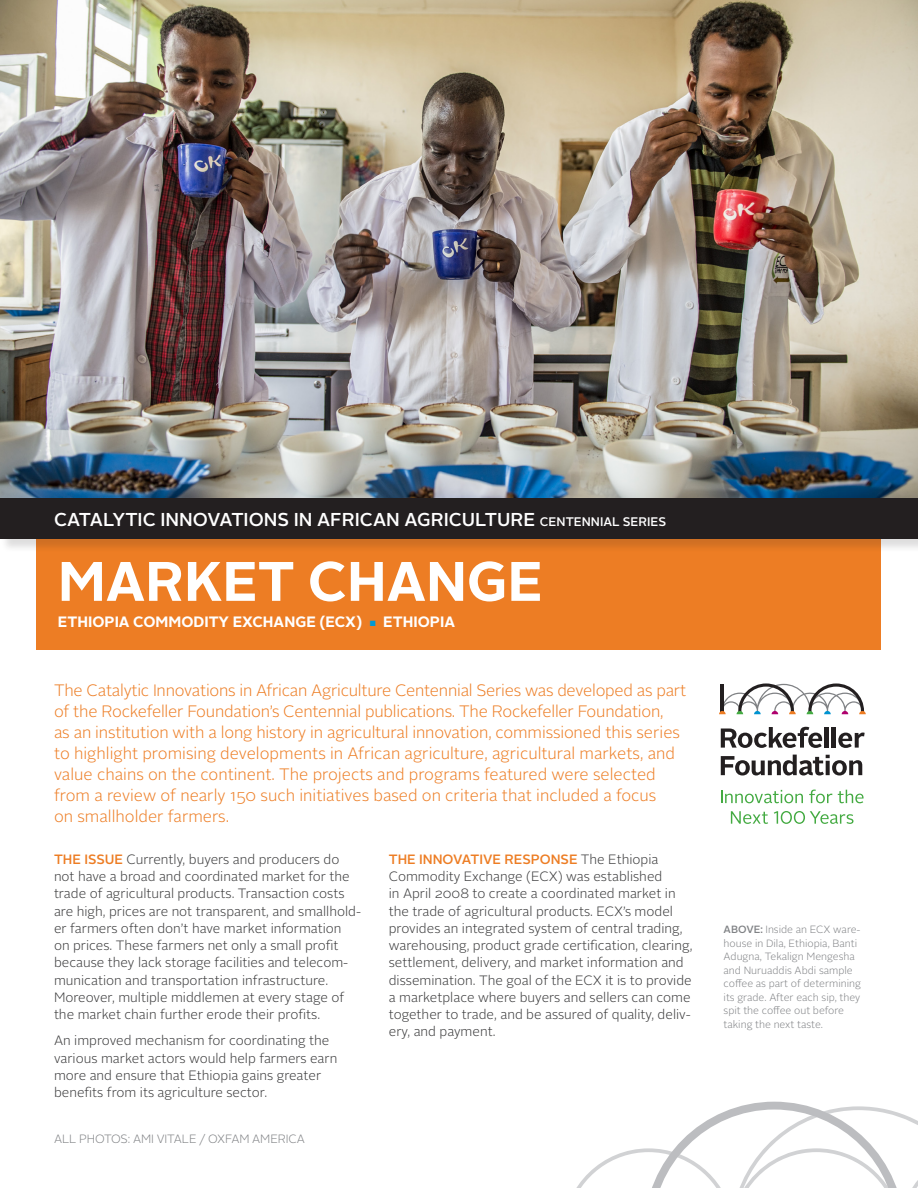
<style>
.page{position:relative;width:918px;height:1188px;background:#fff}
.page>*{position:absolute;margin:0;border:0;box-sizing:border-box;transform-origin:0 0}
.Body{font:700 55.5px "Alright Sans";color:#fff}
.Body-2{font:500 18.6px "Alright Sans";color:#fff}
.Deck{font:300 16.5px/21px "Alright Sans";letter-spacing:-.01em;color:#ed7d24}
.Body-3{font:700 15px "Alright Sans";color:#fff}
.Body-4{font:300 13.5px/17.2px "Alright Sans";color:#383839}
.t1{font:300 12px "Alright Sans";letter-spacing:-.01em;color:#808285}
.t2{font:300 10.5px/13.5px "Alright Sans";color:#808285}
.s1{font-size:12.45px}
.s2{font-size:7.5px;color:#0099d4}
.s3{font-weight:500;color:#ed7d24}
.s4{font-weight:500}
</style>
<div class="page">
<svg style="left:721px;top:790px;width:82px;height:13px"></svg>
<svg style="left:809px;top:790px;width:23px;height:13px"></svg>
<svg style="left:838px;top:790px;width:26px;height:13px"></svg>
<svg style="left:731px;top:811px;width:37px;height:13px"></svg>
<svg style="left:774px;top:811px;width:79px;height:13px"></svg>
<svg style="left:721px;top:727px;width:101px;height:21px"></svg>
<hr style="left:825px;top:727px;width:4px;height:21px;background:#231f20">
<hr style="left:832px;top:727px;width:4px;height:21px;background:#231f20">
<svg style="left:838px;top:733px;width:27px;height:15px"></svg>
<svg style="left:721px;top:755px;width:141px;height:21px"></svg>
<svg style="left:719px;top:683px;width:147px;height:31px"></svg>
<svg style="left:576px;top:1102px;width:342px;height:86px"></svg>
<img style="left:0;top:0;width:918px;height:499px">
<div style="left:36px;top:538px;width:844px;height:112px;background:#ed7d24"></div>
<div style="left:1px;top:500px;width:917px;height:53px;background:#231f20;opacity:.15"></div>
<div style="left:0;top:499px;width:918px;height:40px;background:#231f20"></div>
<p class="Body-2" style="left:54px;top:506px;width:614px">CATALYTIC INNOVATIONS IN AFRICAN AGRICULTURE <span class="s1">CENTENNIAL SERIES</span></p>
<p class="Body" style="left:58px;top:543px;width:486px">MARKET CHANGE</p>
<p class="Body-3" style="left:58px;top:611px;width:399px">ETHIOPIA COMMODITY EXCHANGE (ECX) <span class="s2">■</span> ETHIOPIA</p>
<p class="Deck" style="left:54px;top:680px;width:634px">The Catalytic Innovations in African Agriculture Centennial Series was developed as part of the Rockefeller Foundation’s Centennial publications. The Rockefeller Foundation,<br>as an institution with a long history in agricultural innovation, commissioned this series to highlight promising developments in African agriculture, agricultural markets, and value chains on the continent. The projects and programs featured were selected from a review of nearly 150 such initiatives based on criteria that included a focus<br>on smallholder farmers.</p>
<p class="Body-4" style="left:54px;top:851px;width:309px"><span class="s3">THE ISSUE</span> Currently, buyers and producers do not have a broad and coordinated market for the trade of agricultural products. Transaction costs are high, prices are not transparent, and smallhold&shy;er farmers often don’t have market information<br>on prices. These farmers net only a small profit because they lack storage facilities and telecom&shy;munication and transportation infrastructure.<br>Moreover, multiple middlemen at every stage of the market chain further erode their profits.</p>
<p class="Body-4" style="left:54px;top:1032px;width:285px">An improved mechanism for coordinating the various market actors would help farmers earn more and ensure that Ethiopia gains greater benefits from its agriculture sector.</p>
<p class="t1" style="left:54px;top:1131px;width:253px">ALL PHOTOS: AMI VITALE / OXFAM AMERICA</p>
<p class="Body-4" style="left:389px;top:851px;width:305px"><span class="s3">THE INNOVATIVE RESPONSE</span> The Ethiopia Commodity Exchange (ECX) was established<br>in April 2008 to create a coordinated market in the trade of agricultural products. ECX’s model provides an integrated system of central trading, warehousing, product grade certification, clearing, settlement, delivery, and market information and dissemination. The goal of the ECX it is to provide a marketplace where buyers and sellers can come together to trade, and be assured of quality, deliv&shy;ery, and payment.</p>
<p class="t2" style="left:724px;top:923px;width:139px"><span class="s4">ABOVE:</span> Inside an ECX ware&shy;house in Dila, Ethiopia, Banti<br>Adugna, Tekalign Mengesha and Nuruaddis Abdi sample coffee as part of determining its grade. After each sip, they spit the coffee out before taking the next taste.</p>
</div>
